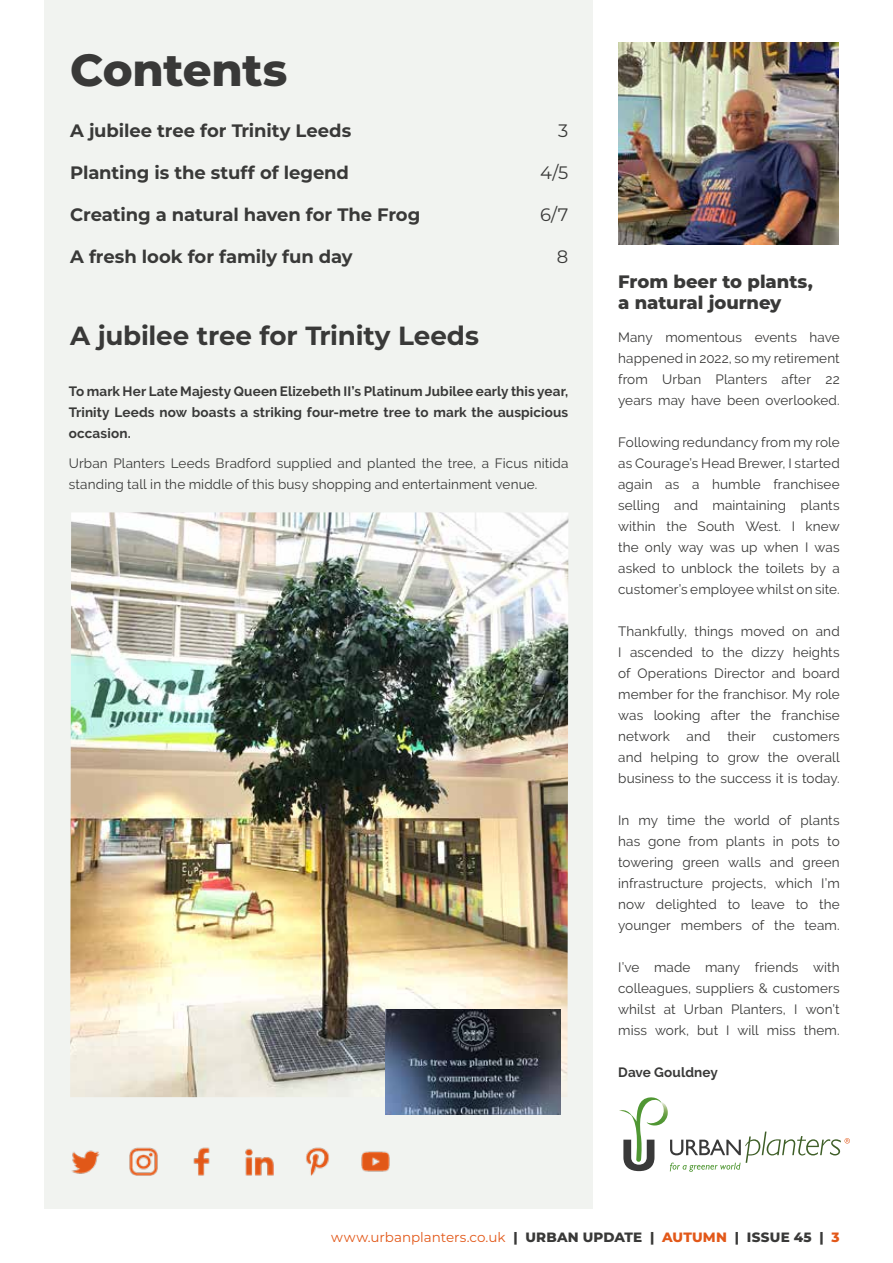
<style>
.page{position:relative;width:893px;height:1263px;background:#fff}
.page>*{position:absolute;margin:0;border:0;box-sizing:border-box;transform-origin:0 0}
.t1{font:800 45px "Montserrat";letter-spacing:-.01em;color:#393938}
.t2{font:700 26.25px "Montserrat";letter-spacing:-.005em;color:#393938}
.t3{font:700 18px "Montserrat";letter-spacing:-.005em;color:#393938}
.t4{font:800 18px/21px "Montserrat";color:#393938}
.t5{font:18px "Montserrat";color:#393938}
.t6{font:13.5px/21px "Raleway";letter-spacing:.01em;color:#393938;text-align:justify}
.t7{font:700 13.5px/21px "Raleway";letter-spacing:.01em;color:#393938;text-align:justify}
.t8{font:13.5px "Montserrat";letter-spacing:-.005em;color:#e25819}
.s1{font-weight:800;color:#393938}
.s2{font-weight:800}
</style>
<div class="page">
<div style="left:45px;top:0;width:548px;height:1209px;background:#f1f3f0"></div>
<img style="left:618px;top:43px;width:221px;height:201px">
<svg style="left:619px;top:1097px;width:231px;height:75px"></svg>
<img style="left:71px;top:1150px;width:29px;height:24px">
<img style="left:129px;top:1147px;width:29px;height:29px">
<img style="left:193px;top:1147px;width:17px;height:29px">
<img style="left:245px;top:1148px;width:29px;height:28px">
<img style="left:306px;top:1147px;width:23px;height:29px">
<img style="left:361px;top:1151px;width:29px;height:21px">
<img style="left:70px;top:512px;width:498px;height:585px">
<img style="left:386px;top:1009px;width:175px;height:105px">
<h1 class="t1" style="left:70px;top:37px;width:219px">Contents</h1>
<h3 class="t3" style="left:70px;top:117px;width:283px">A jubilee tree for Trinity Leeds</h3>
<h3 class="t3" style="left:70px;top:159px;width:280px">Planting is the stuff of legend</h3>
<h3 class="t3" style="left:70px;top:201px;width:352px">Creating a natural haven for The Frog</h3>
<h3 class="t3" style="left:70px;top:243px;width:284px">A fresh look for family fun day</h3>
<h2 class="t2" style="left:70px;top:316px;width:410px">A jubilee tree for Trinity Leeds</h2>
<h3 class="t5" style="left:558px;top:118px;width:12px">3</h3>
<h3 class="t5" style="left:540px;top:160px;width:30px">4/5</h3>
<h3 class="t5" style="left:540px;top:202px;width:30px">6/7</h3>
<h3 class="t5" style="left:557px;top:244px;width:13px">8</h3>
<p class="t7" style="left:69px;top:381px;width:501px">To mark Her Late Majesty Queen Elizebeth II’s Platinum Jubilee early this year, Trinity Leeds now boasts a striking four-metre tree to mark the auspicious occasion.</p>
<p class="t6" style="left:69px;top:453px;width:501px">Urban Planters Leeds Bradford supplied and planted the tree, a Ficus nitida standing tall in the middle of this busy shopping and entertainment venue.</p>
<h3 class="t4" style="left:618px;top:270px;width:196px">From beer to plants, a natural journey</h3>
<p class="t6" style="left:618px;top:327px;width:223px">Many momentous events have happened in 2022, so my retirement from Urban Planters after 22 years may have been overlooked.</p>
<p class="t6" style="left:618px;top:432px;width:223px">Following redundancy from my role as Courage’s Head Brewer, I started again as a humble franchisee selling and maintaining plants within the South West. I knew the only way was up when I was asked to unblock the toilets by a customer’s employee whilst on site.</p>
<p class="t6" style="left:618px;top:621px;width:223px">Thankfully, things moved on and I ascended to the dizzy heights of Operations Director and board member for the franchisor. My role was looking after the franchise network and their customers and helping to grow the overall business to the success it is today.</p>
<p class="t6" style="left:618px;top:810px;width:223px">In my time the world of plants has gone from plants in pots to towering green walls and green infrastructure projects, which I’m now delighted to leave to the younger members of the team.</p>
<p class="t6" style="left:618px;top:957px;width:223px">I’ve made many friends with colleagues, suppliers &amp; customers whilst at Urban Planters, I won’t miss work, but I will miss them.</p>
<p class="t7" style="left:618px;top:1062px;width:101px">Dave Gouldney</p>
<p class="t8" style="left:331px;top:1228px;width:510px">www.urbanplanters.co.uk <span class="s1">| URBAN UPDATE |</span> <span class="s2">AUTUMN</span> <span class="s1">| ISSUE 45 |</span> <span class="s2">3</span></p>
</div>
